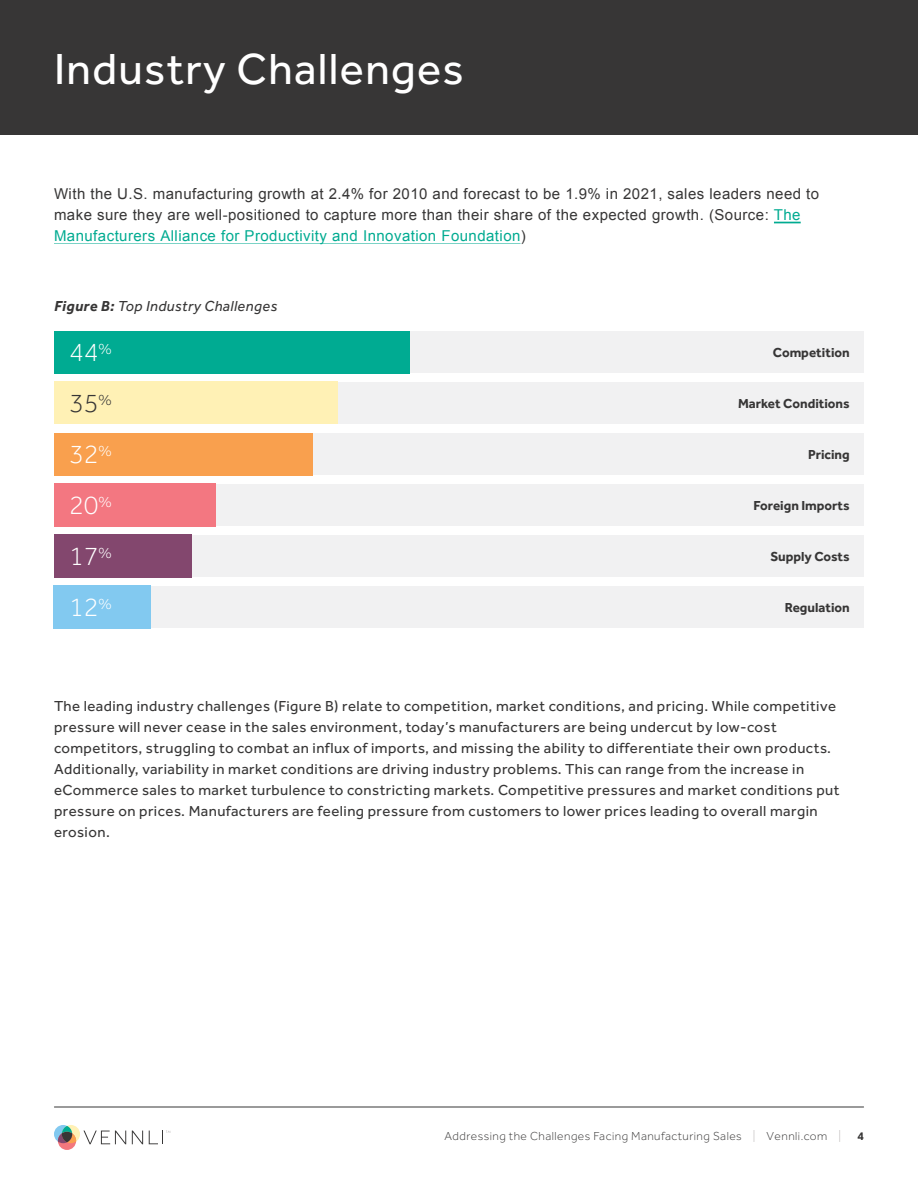
<style>
.page{position:relative;width:918px;height:1188px;background:#fff}
.page>*{position:absolute;margin:0;border:0;box-sizing:border-box;transform-origin:0 0}
.t1{font:45px "Effra";letter-spacing:.03em;color:#fff}
.t2{font:300 27px "Effra";color:#fff}
.t3{font:300 27px "Effra";color:#373636}
.t4{font:15px/21px "Effra";letter-spacing:.03em;color:#373636}
.t5{font:15px/21px "Arial";letter-spacing:.03em;color:#373636}
.t6{font:italic 15px "Effra";letter-spacing:.03em;color:#373636}
.t7{font:700 13.5px "Effra";color:#373636}
.t8{font:300 12px "Effra";letter-spacing:.04em;color:#373636}
.t9{font:700 12px "Effra";color:#373636}
.s1{color:#00ab91}
.s2{font-weight:700}
.s3{color:#b8b5b4}
</style>
<div class="page">
<hr style="left:54px;top:1107px;width:810px;height:1px;background:#373636">
<div style="left:54px;top:1125px;width:18px;height:18px;background:#82c9f0;border-radius:50%"></div>
<div style="left:62px;top:1125px;width:18px;height:18px;background:#fff1b5;border-radius:50%"></div>
<div style="left:58px;top:1132px;width:18px;height:18px;background:#f3777d;border-radius:50%"></div>
<svg style="left:58px;top:1126px;width:18px;height:17px"></svg>
<svg style="left:83px;top:1131px;width:43px;height:13px"></svg>
<svg style="left:132px;top:1131px;width:11px;height:13px"></svg>
<svg style="left:149px;top:1131px;width:21px;height:13px"></svg>
<div style="left:0;top:0;width:918px;height:135px;background:#373636"></div>
<hr style="left:54px;top:243px;width:467px;height:1px;background:#00ab91">
<svg style="left:774px;top:222px;width:27px;height:1px"></svg>
<div style="left:54px;top:331px;width:810px;height:42px;background:#f1f1f2"></div>
<div style="left:54px;top:433px;width:810px;height:42px;background:#f1f1f2"></div>
<div style="left:54px;top:535px;width:810px;height:42px;background:#f1f1f2"></div>
<div style="left:54px;top:382px;width:810px;height:42px;background:#f1f1f2"></div>
<div style="left:54px;top:484px;width:810px;height:42px;background:#f1f1f2"></div>
<div style="left:54px;top:586px;width:810px;height:42px;background:#f1f1f2"></div>
<div style="left:54px;top:331px;width:356px;height:43px;background:#00ab92"></div>
<div style="left:54px;top:433px;width:259px;height:43px;background:#f9a04e"></div>
<div style="left:54px;top:535px;width:138px;height:43px;background:#83476e"></div>
<div style="left:54px;top:381px;width:283px;height:43px;background:#fff1b5"></div>
<div style="left:54px;top:483px;width:162px;height:43px;background:#f37781"></div>
<div style="left:53px;top:585px;width:97px;height:43px;background:#82c9f0"></div>
<h1 class="t1" style="left:54px;top:43px;width:411px">Industry Challenges</h1>
<p class="t5" style="left:54px;top:183px;width:767px">With the U.S. manufacturing growth at 2.4% for 2010 and forecast to be 1.9% in 2021, sales leaders need to make sure they are well-positioned to capture more than their share of the expected growth. (Source: <span class="s1">The<br>Manufacturers Alliance for Productivity and Innovation Foundation</span>)</p>
<p class="t6" style="left:54px;top:297px;width:225px"><span class="s2">Figure B:</span> Top Industry Challenges</p>
<h2 class="t2" style="left:69px;top:337px;width:44px">44<sup>%</sup></h2>
<p class="t7" style="left:773px;top:344px;width:78px">Competition</p>
<h2 class="t3" style="left:69px;top:388px;width:44px">35<sup>%</sup></h2>
<p class="t7" style="left:738px;top:395px;width:113px">Market Conditions</p>
<h2 class="t2" style="left:69px;top:439px;width:44px">32<sup>%</sup></h2>
<p class="t7" style="left:808px;top:446px;width:43px">Pricing</p>
<h2 class="t2" style="left:69px;top:490px;width:44px">20<sup>%</sup></h2>
<p class="t7" style="left:754px;top:497px;width:98px">Foreign Imports</p>
<h2 class="t2" style="left:69px;top:541px;width:44px">17<sup>%</sup></h2>
<p class="t7" style="left:770px;top:548px;width:81px">Supply Costs</p>
<h2 class="t2" style="left:69px;top:592px;width:44px">12<sup>%</sup></h2>
<p class="t7" style="left:785px;top:599px;width:66px">Regulation</p>
<p class="t4" style="left:54px;top:695px;width:787px">The leading industry challenges (Figure B) relate to competition, market conditions, and pricing. While competitive pressure will never cease in the sales environment, today’s manufacturers are being undercut by low-cost competitors, struggling to combat an influx of imports, and missing the ability to differentiate their own products.<br>Additionally, variability in market conditions are driving industry problems. This can range from the increase in eCommerce sales to market turbulence to constricting markets. Competitive pressures and market conditions put pressure on prices. Manufacturers are feeling pressure from customers to lower prices leading to overall margin erosion.</p>
<p class="t8" style="left:444px;top:1129px;width:398px">Addressing the Challenges Facing Manufacturing Sales <span class="s3">|</span> Vennli.com <span class="s3">|</span></p>
<p class="t9" style="left:857px;top:1129px;width:8px">4</p>
</div>
